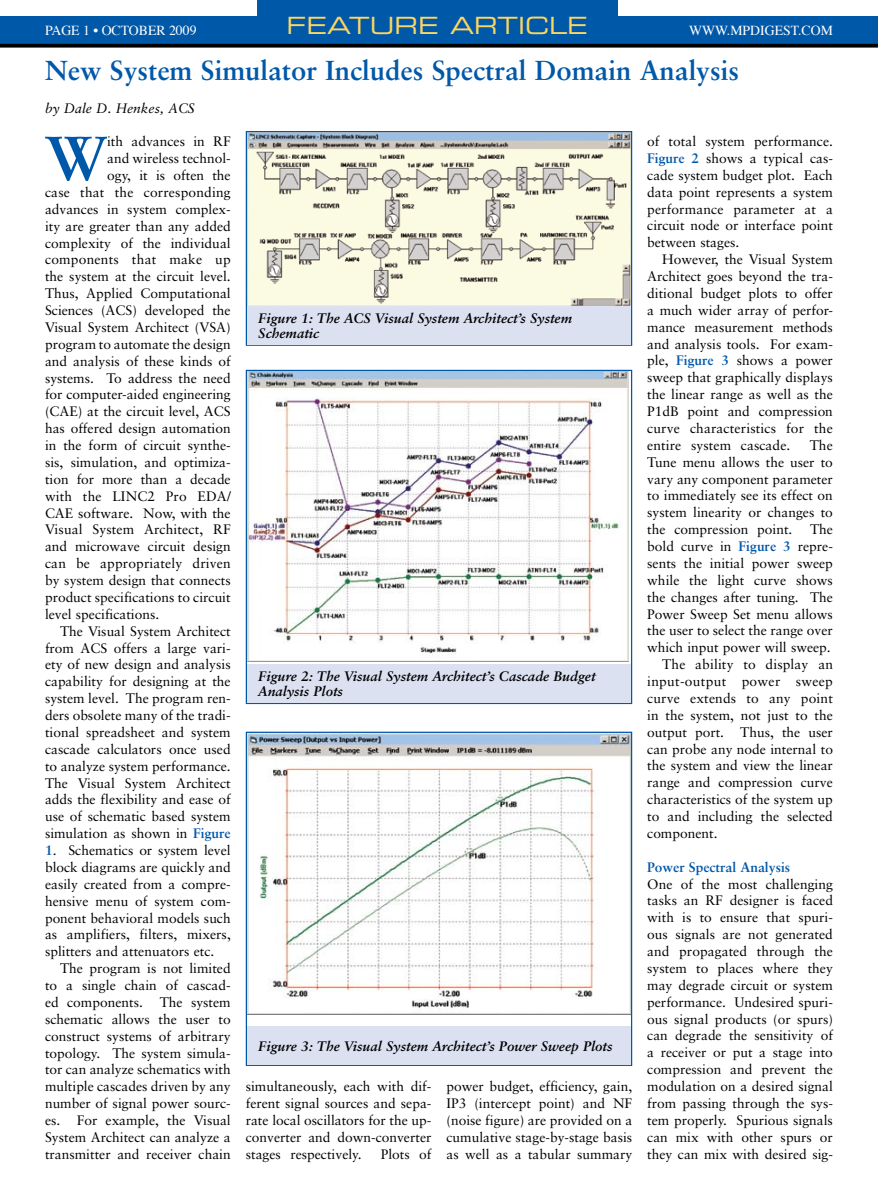
<style>
.page{position:relative;width:878px;height:1204px;background:#fff}
.page>*{position:absolute;margin:0;border:0;box-sizing:border-box;transform-origin:0 0}
.t1{font:700 62.12px "Sabon";color:#0058a9}
.t2{font:700 27.5px "Sabon";color:#0058a9}
.t3{font:23.75px "Eurostile Extended Two";color:#ffd65c}
.t4{font:13.75px/16.9px "Sabon";color:#000;text-align:justify}
.t5{font:italic 700 13.75px/15px "Sabon";color:#000}
.t6{font:13.75px "Times";color:#fff}
.t7{font:13.75px "Sabon";letter-spacing:.02em;color:#000}
.t8{font:700 13.75px "Sabon";color:#0058a9}
.t9{font:italic 13.75px "Sabon";color:#000}
.s1{font-weight:700;color:#0058a9}
</style>
<div class="page">
<div style="left:0;top:17px;width:878px;height:27px;background:#0058a9"></div>
<svg style="left:0;top:44px;width:878px;height:4px;background:#1a1a1a"></svg>
<div style="left:257px;top:0;width:360px;height:35px;background:#0058a9"></div>
<img style="left:248px;top:133px;width:382px;height:173px">
<div style="left:246px;top:131px;width:386px;height:215px;border:1px solid #0058a9"></div>
<div style="left:247px;top:306px;width:384px;height:39px;background:#dce1f2"></div>
<img style="left:248px;top:372px;width:380px;height:289px">
<div style="left:247px;top:664px;width:384px;height:39px;background:#dce1f2"></div>
<img style="left:248px;top:734px;width:382px;height:280px">
<div style="left:247px;top:1026px;width:384px;height:39px;background:#dce1f2"></div>
<p class="t6" style="left:45px;top:17px;width:153px">PAGE 1 • OCTOBER 2009</p>
<h3 class="t3" style="left:286px;top:10px;width:303px">FEATURE ARTICLE</h3>
<p class="t6" style="left:689px;top:17px;width:145px">WWW.MPDIGEST.COM</p>
<h2 class="t2" style="left:45px;top:53px;width:695px">New System Simulator Includes Spectral Domain Analysis</h2>
<p class="t9" style="left:45px;top:100px;width:151px">by Dale D. Henkes, ACS</p>
<h1 class="t1" style="left:45px;top:120px;width:64px">W</h1>
<p class="t4" style="left:107px;top:133px;width:125px">ith advances in RF</p>
<p class="t4" style="left:107px;top:150px;width:125px">and wireless technol-</p>
<p class="t4" style="left:107px;top:167px;width:125px">ogy, it is often the</p>
<p class="t4" style="left:45px;top:184px;width:187px">case that the corresponding</p>
<p class="t4" style="left:45px;top:200px;width:187px">advances in system complex-</p>
<p class="t4" style="left:45px;top:217px;width:187px">ity are greater than any added</p>
<p class="t4" style="left:45px;top:234px;width:187px">complexity of the individual</p>
<p class="t4" style="left:45px;top:251px;width:187px">components that make up</p>
<p class="t4" style="left:45px;top:268px;width:187px">the system at the circuit level.</p>
<p class="t4" style="left:45px;top:285px;width:187px">Thus, Applied Computational</p>
<p class="t4" style="left:45px;top:302px;width:187px">Sciences (ACS) developed the</p>
<p class="t4" style="left:45px;top:318px;width:187px">Visual System Architect (VSA)</p>
<p class="t4" style="left:45px;top:335px;width:187px">program to automate the design</p>
<p class="t4" style="left:45px;top:352px;width:187px">and analysis of these kinds of</p>
<p class="t4" style="left:45px;top:369px;width:187px">systems. To address the need</p>
<p class="t4" style="left:45px;top:386px;width:187px">for computer-aided engineering</p>
<p class="t4" style="left:45px;top:403px;width:187px">(CAE) at the circuit level, ACS</p>
<p class="t4" style="left:45px;top:420px;width:187px">has offered design automation</p>
<p class="t4" style="left:45px;top:437px;width:187px">in the form of circuit synthe-</p>
<p class="t4" style="left:45px;top:453px;width:187px">sis, simulation, and optimiza-</p>
<p class="t4" style="left:45px;top:470px;width:187px">tion for more than a decade</p>
<p class="t4" style="left:45px;top:487px;width:187px">with the LINC2 Pro EDA/</p>
<p class="t4" style="left:45px;top:504px;width:187px">CAE software. Now, with the</p>
<p class="t4" style="left:45px;top:521px;width:187px">Visual System Architect, RF</p>
<p class="t4" style="left:45px;top:538px;width:187px">and microwave circuit design</p>
<p class="t4" style="left:45px;top:555px;width:187px">can be appropriately driven</p>
<p class="t4" style="left:45px;top:572px;width:187px">by system design that connects</p>
<p class="t4" style="left:45px;top:588px;width:187px">product specifications to circuit</p>
<p class="t4" style="left:45px;top:605px;width:116px">level specifications.</p>
<p class="t4" style="left:60px;top:622px;width:172px">The Visual System Architect</p>
<p class="t4" style="left:45px;top:639px;width:187px">from ACS offers a large vari-</p>
<p class="t4" style="left:45px;top:656px;width:187px">ety of new design and analysis</p>
<p class="t4" style="left:45px;top:673px;width:187px">capability for designing at the</p>
<p class="t4" style="left:45px;top:690px;width:187px">system level. The program ren-</p>
<p class="t4" style="left:45px;top:707px;width:187px">ders obsolete many of the tradi-</p>
<p class="t4" style="left:45px;top:723px;width:187px">tional spreadsheet and system</p>
<p class="t4" style="left:45px;top:740px;width:187px">cascade calculators once used</p>
<p class="t4" style="left:45px;top:757px;width:187px">to analyze system performance.</p>
<p class="t4" style="left:45px;top:774px;width:187px">The Visual System Architect</p>
<p class="t4" style="left:45px;top:791px;width:187px">adds the flexibility and ease of</p>
<p class="t4" style="left:45px;top:808px;width:187px">use of schematic based system</p>
<p class="t4" style="left:45px;top:825px;width:187px">simulation as shown in <span class="s1">Figure</span></p>
<p class="t4" style="left:45px;top:841px;width:187px"><span class="s1">1</span>. Schematics or system level block diagrams are quickly and easily created from a compre&shy;hensive menu of system com&shy;ponent behavioral models such as amplifiers, filters, mixers, splitters and attenuators etc.</p>
<p class="t4" style="left:45px;top:960px;width:187px;text-indent:15px">The program is not limited to a single chain of cascad&shy;ed components. The system schematic allows the user to construct systems of arbitrary topology. The system simula&shy;tor can analyze schematics with multiple cascades driven by any number of signal power sourc&shy;es. For example, the Visual System Architect can analyze a transmitter and receiver chain</p>
<p class="t5" style="left:258px;top:311px;width:315px">Figure 1: The ACS Visual System Architect’s System<br>Schematic</p>
<p class="t5" style="left:258px;top:669px;width:339px">Figure 2: The Visual System Architect’s Cascade Budget<br>Analysis Plots</p>
<p class="t5" style="left:258px;top:1038px;width:356px">Figure 3: The Visual System Architect’s Power Sweep Plots</p>
<p class="t4" style="left:246px;top:1078px;width:187px">simultaneously, each with dif&shy;ferent signal sources and sepa&shy;rate local oscillators for the up&shy;converter and down-converter stages respectively.</p>
<p class="t4" style="left:381px;top:1145px;width:52px">Plots of</p>
<p class="t4" style="left:446px;top:1078px;width:187px">power budget, efficiency, gain, IP3 (intercept point) and NF (noise figure) are provided on a cumulative stage-by-stage basis as well as a tabular summary</p>
<p class="t4" style="left:647px;top:133px;width:187px">of total system performance.<br><span class="s1">Figure 2</span> shows a typical cas&shy;cade system budget plot. Each data point represents a system performance parameter at a circuit node or interface point between stages.</p>
<p class="t4" style="left:647px;top:251px;width:187px;text-indent:15px">However, the Visual System Architect goes beyond the tra&shy;ditional budget plots to offer a much wider array of perfor&shy;mance measurement methods and analysis tools. For exam&shy;ple, <span class="s1">Figure 3</span> shows a power sweep that graphically displays the linear range as well as the P1dB point and compression curve characteristics for the entire system cascade.</p>
<p class="t4" style="left:647px;top:436px;width:187px;text-indent:162px">The Tune menu allows the user to vary any component parameter to immediately see its effect on system linearity or changes to the compression point.</p>
<p class="t4" style="left:810px;top:521px;width:24px">The</p>
<p class="t4" style="left:647px;top:538px;width:187px">bold curve in <span class="s1">Figure 3</span> repre-</p>
<p class="t4" style="left:647px;top:554px;width:187px">sents the initial power sweep</p>
<p class="t4" style="left:647px;top:571px;width:187px">while the light curve shows</p>
<p class="t4" style="left:647px;top:588px;width:187px">the changes after tuning. The</p>
<p class="t4" style="left:647px;top:605px;width:187px">Power Sweep Set menu allows</p>
<p class="t4" style="left:647px;top:622px;width:187px">the user to select the range over</p>
<p class="t4" style="left:647px;top:639px;width:185px">which input power will sweep.</p>
<p class="t4" style="left:662px;top:656px;width:172px">The ability to display an</p>
<p class="t7" style="left:647px;top:673px;width:187px">input-output power sweep</p>
<p class="t4" style="left:647px;top:689px;width:187px">curve extends to any point</p>
<p class="t4" style="left:647px;top:706px;width:187px">in the system, not just to the</p>
<p class="t4" style="left:647px;top:723px;width:187px">output port. Thus, the user</p>
<p class="t4" style="left:647px;top:740px;width:187px">can probe any node internal to</p>
<p class="t4" style="left:647px;top:757px;width:187px">the system and view the linear</p>
<p class="t4" style="left:647px;top:774px;width:187px">range and compression curve</p>
<p class="t4" style="left:647px;top:791px;width:187px">characteristics of the system up</p>
<p class="t4" style="left:647px;top:807px;width:187px">to and including the selected</p>
<p class="t4" style="left:647px;top:824px;width:72px">component.</p>
<p class="t8" style="left:647px;top:858px;width:144px">Power Spectral Analysis</p>
<p class="t4" style="left:647px;top:875px;width:187px">One of the most challenging tasks an RF designer is faced with is to ensure that spuri&shy;ous signals are not generated and propagated through the system to places where they may degrade circuit or system performance. Undesired spuri&shy;ous signal products (or spurs) can degrade the sensitivity of a receiver or put a stage into compression and prevent the modulation on a desired signal from passing through the sys&shy;tem properly. Spurious signals can mix with other spurs or they can mix with desired sig-</p>
</div>
